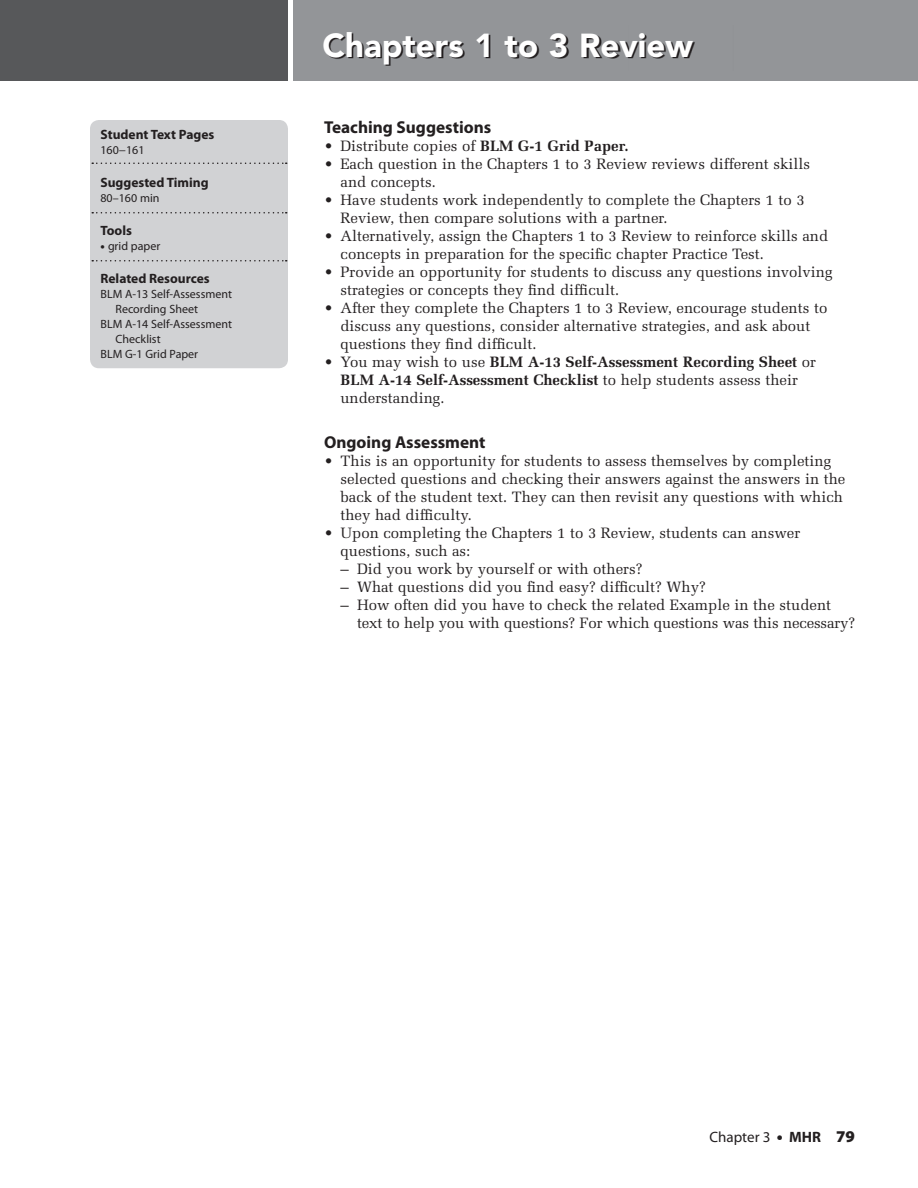
<style>
.page{position:relative;width:918px;height:1188px;background:#fff}
.page>*{position:absolute;margin:0;border:0;box-sizing:border-box;transform-origin:0 0}
.t1{font:900 33px "Avenir";color:#fff}
.t2{font:700 17.25px "Myriad Pro";color:#231f20}
.t3{font:15px/18px "Melior";color:#231f20}
.t4{font:700 15px/18px "Melior";color:#231f20}
.t5{font:15px "Myriad";color:#231f20}
.t6{font:700 13.5px "Myriad Pro";color:#231f20}
.t7{font:12px "Myriad Pro";color:#231f20}
.s1{font-weight:900}
.s2{font-weight:700}
.s3{font-weight:400}
.s4{font-family:"Myriad Pro";font-weight:900;font-size:16.5px}
</style>
<div class="page">
<div style="left:0;top:0;width:918px;height:81px;background:#939598"></div>
<hr style="left:288px;top:0;width:4px;height:81px;background:#fff">
<div style="left:0;top:0;width:288px;height:81px;background:#57585a"></div>
<img style="left:325px;top:33px;width:370px;height:33px">
<div style="left:90px;top:120px;width:198px;height:248px;background:#d1d2d4;border-radius:9px"></div>
<svg style="left:92px;top:163px;width:195px;height:1px"></svg>
<svg style="left:92px;top:212px;width:195px;height:2px"></svg>
<svg style="left:92px;top:260px;width:195px;height:2px"></svg>
<p class="t6" style="left:100px;top:126px;width:115px">Student Text Pages</p>
<p class="t7" style="left:100px;top:143px;width:46px">160−161</p>
<p class="t6" style="left:100px;top:174px;width:110px">Suggested Timing</p>
<p class="t7" style="left:100px;top:191px;width:61px">80–160 min</p>
<p class="t6" style="left:100px;top:222px;width:33px">Tools</p>
<p class="t7" style="left:100px;top:239px;width:61px"><span class="s1">•</span> grid paper</p>
<p class="t6" style="left:100px;top:270px;width:111px">Related Resources</p>
<p class="t7" style="left:100px;top:287px;width:133px">BLM A-13 Self-Assessment</p>
<p class="t7" style="left:116px;top:302px;width:84px">Recording Sheet</p>
<p class="t7" style="left:100px;top:317px;width:133px">BLM A-14 Self-Assessment</p>
<p class="t7" style="left:116px;top:332px;width:47px">Checklist</p>
<p class="t7" style="left:100px;top:347px;width:99px">BLM G-1 Grid Paper</p>
<h1 class="t1" style="left:322px;top:25px;width:372px">Chapters 1 to 3 Review</h1>
<p class="t2" style="left:324px;top:116px;width:169px">Teaching Suggestions</p>
<p class="t3" style="left:324px;top:137px;width:306px">• Distribute copies of <span class="s2">BLM G-1 Grid Paper.</span></p>
<p class="t3" style="left:340px;top:155px;width:471px;text-indent:-16px">• Each question in the Chapters 1 to 3 Review reviews different skills and concepts.</p>
<p class="t3" style="left:340px;top:191px;width:466px;text-indent:-16px">• Have students work independently to complete the Chapters 1 to 3<br>Review, then compare solutions with a partner.</p>
<p class="t3" style="left:340px;top:227px;width:489px;text-indent:-16px">• Alternatively, assign the Chapters 1 to 3 Review to reinforce skills and concepts in preparation for the specific chapter Practice Test.</p>
<p class="t3" style="left:340px;top:263px;width:494px;text-indent:-16px">• Provide an opportunity for students to discuss any questions involving strategies or concepts they find difficult.</p>
<p class="t3" style="left:340px;top:299px;width:488px;text-indent:-16px">• After they complete the Chapters 1 to 3 Review, encourage students to discuss any questions, consider alternative strategies, and ask about questions they find difficult.</p>
<p class="t4" style="left:340px;top:353px;width:477px;text-indent:-16px"><span class="s3">• You may wish to use</span> BLM A-13 Self-Assessment Recording Sheet <span class="s3">or<br></span>BLM A-14 Self-Assessment Checklist <span class="s3">to help students assess their understanding.</span></p>
<p class="t2" style="left:324px;top:431px;width:163px">Ongoing Assessment</p>
<p class="t3" style="left:340px;top:452px;width:506px;text-indent:-16px">• This is an opportunity for students to assess themselves by completing selected questions and checking their answers against the answers in the back of the student text. They can then revisit any questions with which they had difficulty.</p>
<p class="t3" style="left:340px;top:524px;width:461px;text-indent:-16px">• Upon completing the Chapters 1 to 3 Review, students can answer questions, such as:</p>
<p class="t3" style="left:340px;top:560px;width:303px">– Did you work by yourself or with others?</p>
<p class="t3" style="left:340px;top:578px;width:367px">– What questions did you find easy? difficult? Why?</p>
<p class="t3" style="left:357px;top:596px;width:500px;text-indent:-16px">– How often did you have to check the related Example in the student text to help you with questions? For which questions was this necessary?</p>
<p class="t5" style="left:710px;top:1129px;width:147px">Chapter 3 <span class="s4">•</span> <span class="s2">MHR</span> <span class="s4">79</span></p>
</div>
